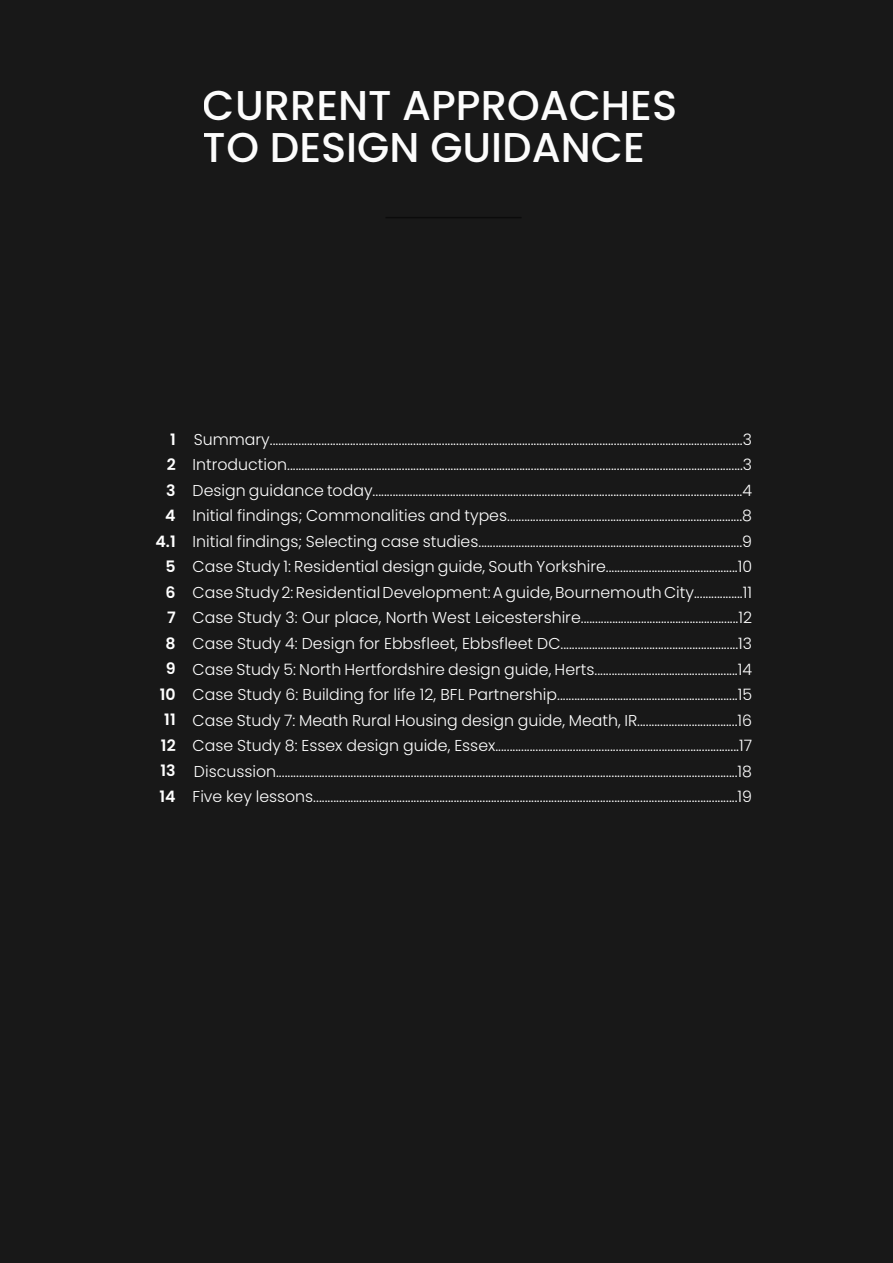
<style>
.page{position:relative;width:893px;height:1263px;background:#181818}
.page>*{position:absolute;margin:0;border:0;box-sizing:border-box;transform-origin:0 0}
.t1{font:500 41.7px/42px "Poppins";color:#fff}
.t2{font:300 15.75px/25.5px "Poppins";color:#fff;text-align:justify}
.t3{font:600 15.75px/25.5px "Poppins";color:#fff;text-align:right}
</style>
<div class="page">
<hr style="left:385px;top:217px;width:137px;height:1px;background:#000">
<h1 class="t1" style="left:203px;top:85px;width:476px">CURRENT APPROACHES<br>TO DESIGN GUIDANCE</h1>
<p class="t3" style="left:155px;top:427px;width:22px">1<br>2<br>3<br>4<br>4.1<br>5<br>6<br>7<br>8<br>9<br>10<br>11<br>12<br>13<br>14</p>
<p class="t2" style="left:193px;top:427px;width:561px">Summary.....................................................................................................................................................................3<br>Introduction...............................................................................................................................................................3<br>Design guidance today.................................................................................................................................4<br>Initial findings; Commonalities and types..................................................................................8<br>Initial findings; Selecting case studies............................................................................................9<br>Case Study 1: Residential design guide, South Yorkshire..............................................10<br>Case Study 2: Residential Development: A guide, Bournemouth City.................11<br>Case Study 3: Our place, North West Leicestershire.......................................................12<br>Case Study 4: Design for Ebbsfleet, Ebbsfleet DC..............................................................13<br>Case Study 5: North Hertfordshire design guide, Herts..................................................14<br>Case Study 6: Building for life 12, BFL Partnership...............................................................15<br>Case Study 7: Meath Rural Housing design guide, Meath, IR...................................16<br>Case Study 8: Essex design guide, Essex.....................................................................................17<br>Discussion.................................................................................................................................................................18<br>Five key lessons....................................................................................................................................................19</p>
</div>
